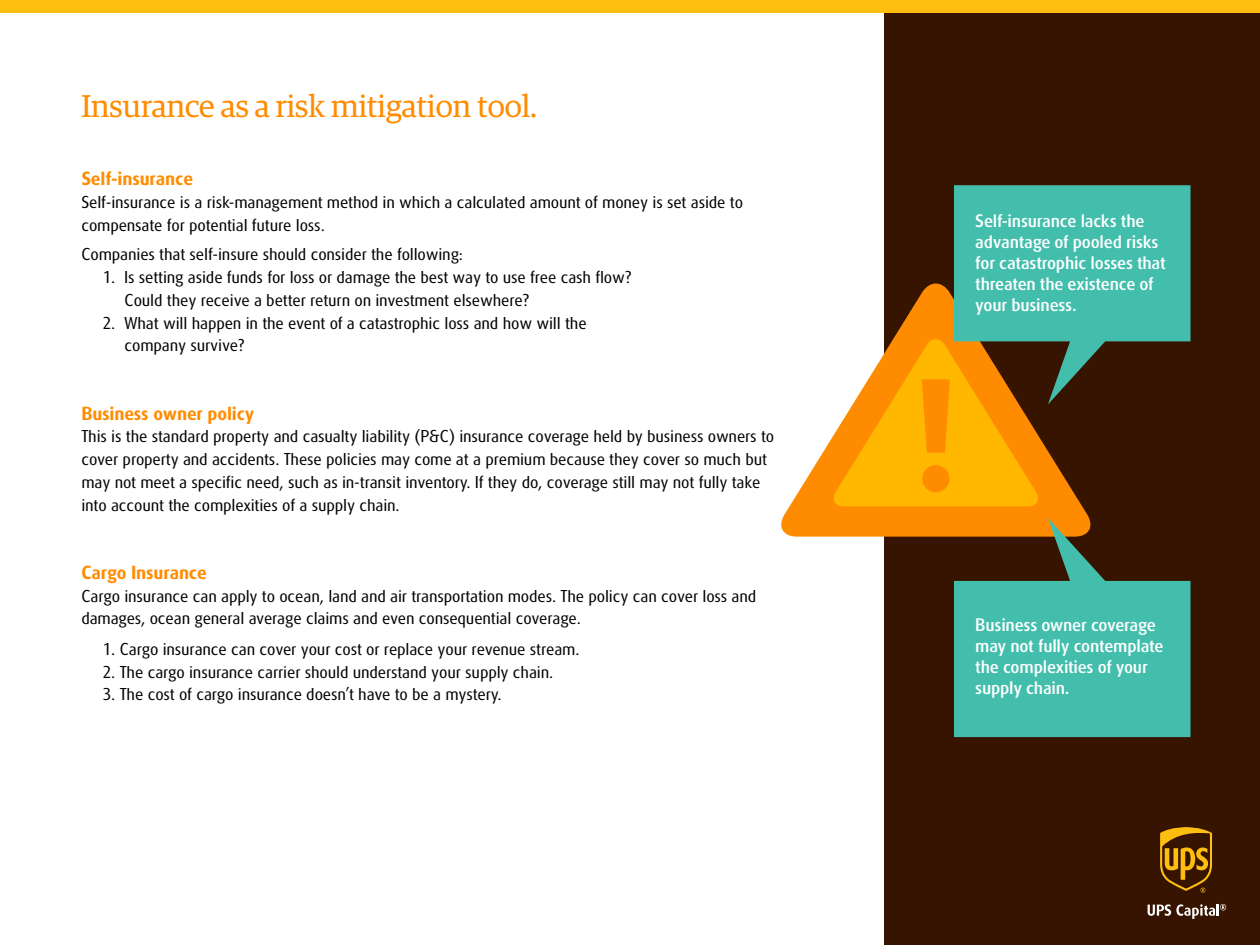
<style>
.page{position:relative;width:1260px;height:945px;background:#fff}
.page>*{position:absolute;margin:0;border:0;box-sizing:border-box;transform-origin:0 0}
.t1{font:31.5px "Guardian Egyp";color:#ff8c00}
.t2{font:700 18.38px "UPS Sans";letter-spacing:-.01em;color:#ff8c00}
.t3{font:500 17.5px/21px "UPS Sans";letter-spacing:-.015em;color:#fff}
.t4{font:16.62px/22.8px "UPS Sans";letter-spacing:-.01em;color:#000}
</style>
<div class="page">
<div style="left:885px;top:0;width:375px;height:945px;background:#371400"></div>
<svg style="left:1148px;top:904px;width:78px;height:15px"></svg>
<svg style="left:1160px;top:827px;width:52px;height:66px"></svg>
<svg style="left:781px;top:280px;width:308px;height:257px"></svg>
<svg style="left:831px;top:337px;width:210px;height:169px"></svg>
<svg style="left:954px;top:185px;width:237px;height:219px;fill:#43bead"></svg>
<svg style="left:954px;top:518px;width:237px;height:219px;fill:#43bead"></svg>
<div style="left:0;top:0;width:1260px;height:12px;background:#febe10"></div>
<h1 class="t1" style="left:81px;top:84px;width:457px">Insurance as a risk mitigation tool.</h1>
<p class="t2" style="left:81px;top:168px;width:113px">Self-insurance</p>
<p class="t4" style="left:81px;top:191px;width:663px">Self-insurance is a risk-management method in which a calculated amount of money is set aside to compensate for potential future loss.</p>
<p class="t4" style="left:81px;top:243px;width:383px">Companies that self-insure should consider the following:</p>
<p class="t4" style="left:124px;top:266px;width:509px;text-indent:-22px">1. Is setting aside funds for loss or damage the best way to use free cash flow?<br>Could they receive a better return on investment elsewhere?</p>
<p class="t4" style="left:124px;top:311px;width:464px;text-indent:-22px">2. What will happen in the event of a catastrophic loss and how will the company survive?</p>
<p class="t2" style="left:81px;top:402px;width:175px">Business owner policy</p>
<p class="t4" style="left:81px;top:425px;width:694px">This is the standard property and casualty liability (P&amp;C) insurance coverage held by business owners to cover property and accidents. These policies may come at a premium because they cover so much but may not meet a specific need, such as in-transit inventory. If they do, coverage still may not fully take into account the complexities of a supply chain.</p>
<p class="t2" style="left:81px;top:562px;width:127px">Cargo Insurance</p>
<p class="t4" style="left:81px;top:584px;width:677px">Cargo insurance can apply to ocean, land and air transportation modes. The policy can cover loss and damages, ocean general average claims and even consequential coverage.</p>
<p class="t4" style="left:102px;top:638px;width:479px">1. Cargo insurance can cover your cost or replace your revenue stream.</p>
<p class="t4" style="left:102px;top:660px;width:452px">2. The cargo insurance carrier should understand your supply chain.</p>
<p class="t4" style="left:102px;top:683px;width:401px">3. The cost of cargo insurance doesn’t have to be a mystery.</p>
<p class="t3" style="left:975px;top:210px;width:192px">Self-insurance lacks the advantage of pooled risks for catastrophic losses that threaten the existence of your business.</p>
<p class="t3" style="left:975px;top:614px;width:190px">Business owner coverage may not fully contemplate the complexities of your supply chain.</p>
</div>
